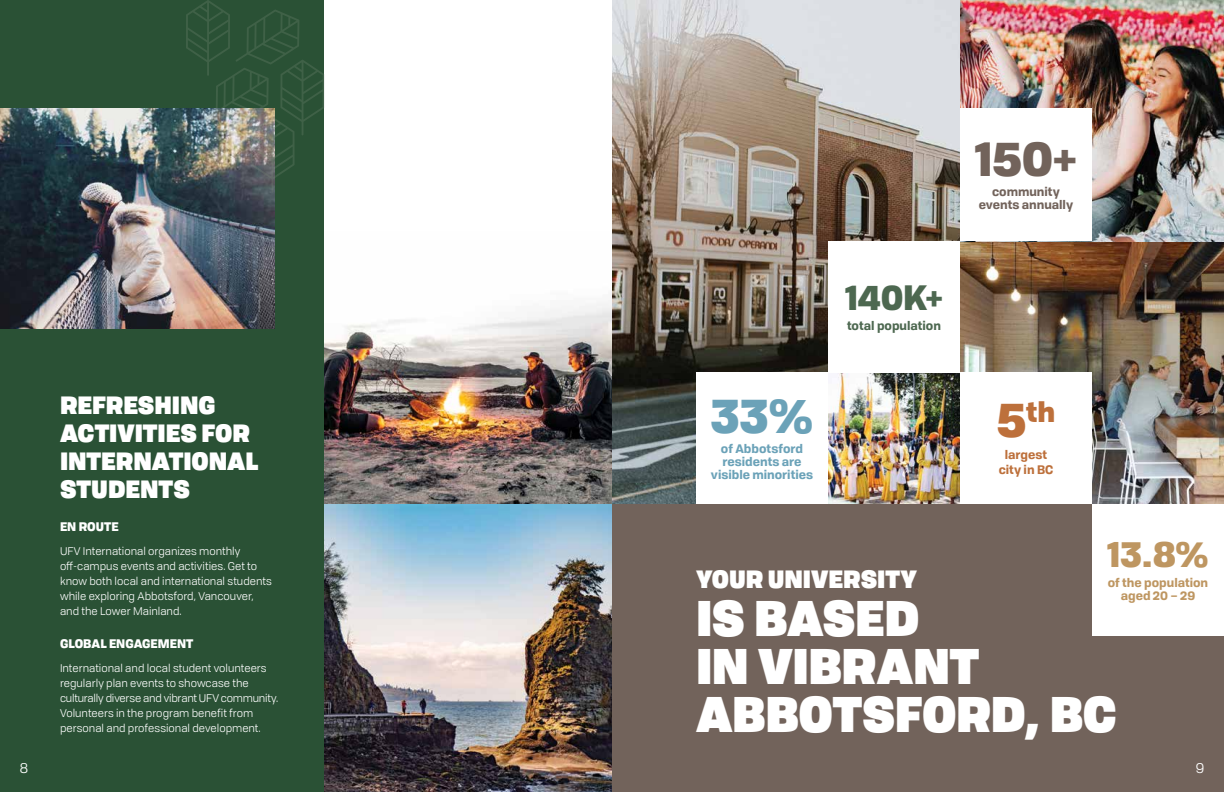
<style>
.page{position:relative;width:1224px;height:792px;background:#fff}
.page>*{position:absolute;margin:0;border:0;box-sizing:border-box;transform-origin:0 0}
.t1{font:900 48px/48px "Tofino";letter-spacing:-.01em;color:#fff}
.t2{font:900 47px "Tofino";color:#72635b}
.t3{font:900 47px "Tofino";color:#6ba2b8}
.t4{font:900 35px "Tofino";color:#be9661}
.t5{font:900 34px "Tofino";color:#4d6850}
.t6{font:900 27.4px "Tofino";color:#bd703b}
.t7{font:900 24px/28px "Tofino";letter-spacing:-.005em;color:#fff}
.t8{font:14px "Tofino";color:#fff}
.t9{font:700 12px/13px "Tofino";color:#6ba2b8;text-align:center}
.t10{font:700 12px/13px "Tofino";color:#be9661;text-align:center}
.t11{font:900 12px "Tofino";color:#fff}
.t12{font:700 12px/13px "Tofino";color:#72635b;text-align:center}
.t13{font:700 12px/15px "Tofino";color:#bd703b;text-align:center}
.t14{font:700 12px "Tofino";color:#4d6850}
.t15{font:11px/15px "Tofino";color:#fff}
.s1{font-size:47px}
</style>
<div class="page">
<img style="left:324px;top:303px;width:288px;height:489px">
<div style="left:0;top:0;width:324px;height:792px;background:#2a5135"></div>
<img style="left:0;top:108px;width:275px;height:221px">
<img style="left:960px;top:0;width:264px;height:504px">
<img style="left:612px;top:0;width:348px;height:504px">
<img style="left:828px;top:373px;width:132px;height:131px">
<div style="left:612px;top:504px;width:612px;height:288px;background:#72635b"></div>
<div style="left:960px;top:108px;width:132px;height:133px;background:#fff"></div>
<div style="left:960px;top:372px;width:132px;height:132px;background:#fff"></div>
<div style="left:696px;top:372px;width:132px;height:132px;background:#fff"></div>
<div style="left:828px;top:241px;width:132px;height:132px;background:#fff"></div>
<div style="left:1092px;top:504px;width:132px;height:132px;background:#fff"></div>
<img style="left:186px;top:0;width:138px;height:193px">
<h3 class="t7" style="left:60px;top:389px;width:200px">REFRESHING<br>ACTIVITIES FOR<br>INTERNATIONAL<br>STUDENTS</h3>
<p class="t11" style="left:60px;top:516px;width:60px">EN ROUTE</p>
<p class="t15" style="left:60px;top:543px;width:213px">UFV International organizes monthly off-campus events and activities. Get to know both local and international students while exploring Abbotsford, Vancouver, and the Lower Mainland.</p>
<p class="t11" style="left:60px;top:633px;width:135px">GLOBAL ENGAGEMENT</p>
<p class="t15" style="left:60px;top:660px;width:220px">International and local student volunteers regularly plan events to showcase the culturally diverse and vibrant UFV community.<br>Volunteers in the program benefit from personal and professional development.</p>
<h2 class="t3" style="left:711px;top:376px;width:104px">33%</h2>
<p class="t9" style="left:711px;top:441px;width:104px">of Abbotsford residents are visible minorities</p>
<h3 class="t5" style="left:845px;top:268px;width:99px">140K+</h3>
<p class="t14" style="left:847px;top:316px;width:95px">total population</p>
<h2 class="t2" style="left:975px;top:119px;width:104px">150+</h2>
<p class="t12" style="left:979px;top:184px;width:96px">community events annually</p>
<h3 class="t6" style="left:997px;top:388px;width:60px"><span class="s1">5</span>th</h3>
<p class="t13" style="left:999px;top:447px;width:56px">largest city in BC</p>
<h3 class="t4" style="left:1107px;top:524px;width:103px">13.8%</h3>
<p class="t10" style="left:1108px;top:575px;width:102px">of the population aged 20 – 29</p>
<h3 class="t7" style="left:696px;top:563px;width:223px">YOUR UNIVERSITY</h3>
<h1 class="t1" style="left:696px;top:590px;width:422px">IS BASED<br>IN VIBRANT<br>ABBOTSFORD, BC</h1>
<p class="t8" style="left:20px;top:758px;width:10px">8</p>
<p class="t8" style="left:1196px;top:758px;width:10px">9</p>
</div>
